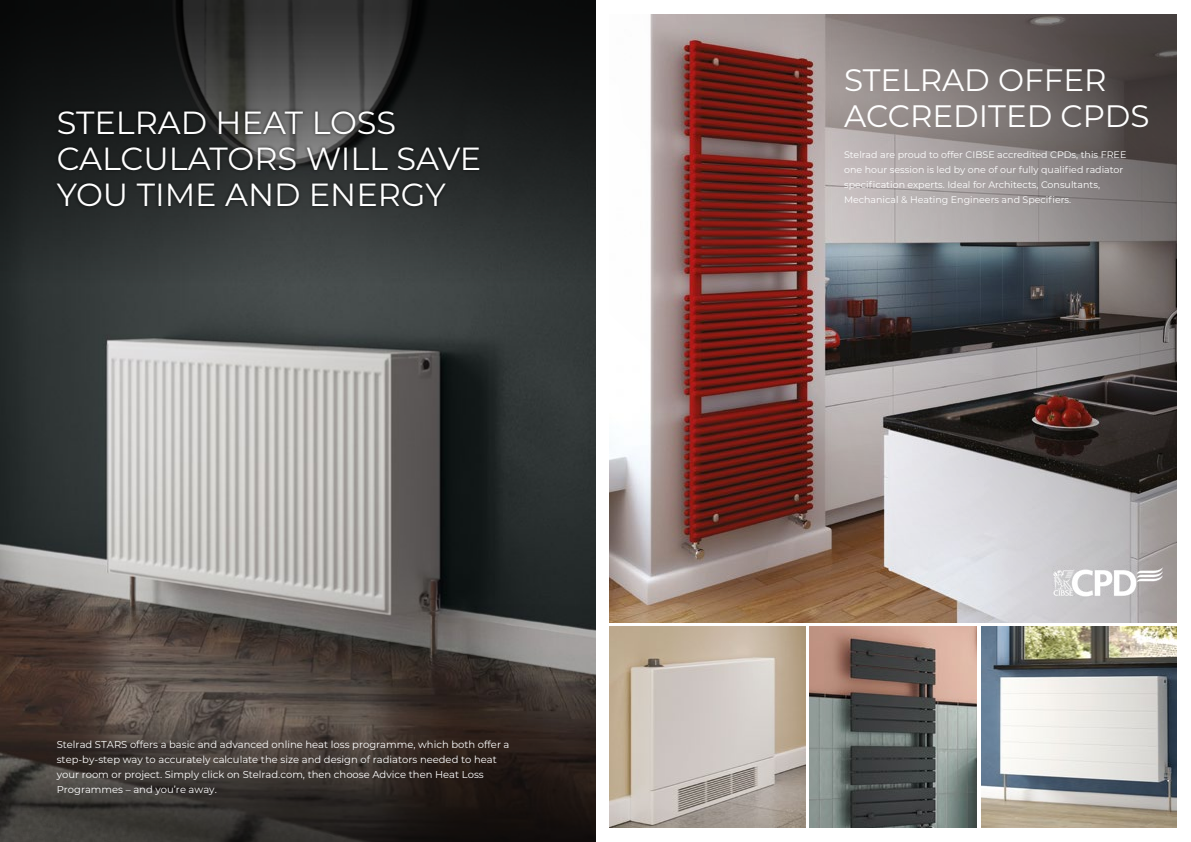
<style>
.page{position:relative;width:1191px;height:842px;background:#fff}
.page>*{position:absolute;margin:0;border:0;box-sizing:border-box;transform-origin:0 0}
.t1{font:32px/36px "Montserrat";color:#fff}
.t2{font:31px/36px "Montserrat";color:#fff}
.t3{font:10px/15px "Montserrat";color:#fff}
.t4{font:9.5px/15px "Montserrat";color:#fff}
</style>
<div class="page">
<img style="left:0;top:516px;width:595px;height:88px">
<svg style="left:0;top:0;width:595px;height:516px;background:#494c4b"></svg>
<svg style="left:0;top:604px;width:595px;height:238px;background:#433b36"></svg>
<div style="left:54px;top:109px;width:429px;height:101px;background:#000;opacity:.56"></div>
<img style="left:609px;top:14px;width:567px;height:608px">
<img style="left:981px;top:626px;width:195px;height:202px">
<img style="left:609px;top:626px;width:196px;height:202px">
<img style="left:809px;top:626px;width:168px;height:202px">
<img style="left:1052px;top:565px;width:113px;height:38px">
<h1 class="t1" style="left:57px;top:104px;width:426px">STELRAD HEAT LOSS<br>CALCULATORS WILL SAVE<br>YOU TIME AND ENERGY</h1>
<p class="t3" style="left:57px;top:737px;width:454px">Stelrad STARS offers a basic and advanced online heat loss programme, which both offer a step-by-step way to accurately calculate the size and design of radiators needed to heat your room or project. Simply click on Stelrad.com, then choose Advice then Heat Loss Programmes – and you’re away.</p>
<h2 class="t2" style="left:844px;top:61px;width:307px">STELRAD OFFER<br>ACCREDITED CPDS</h2>
<p class="t4" style="left:844px;top:147px;width:284px">Stelrad are proud to offer CIBSE accredited CPDs, this FREE one hour session is led by one of our fully qualified radiator specification experts. Ideal for Architects, Consultants, Mechanical &amp; Heating Engineers and Specifiers.</p>
</div>
